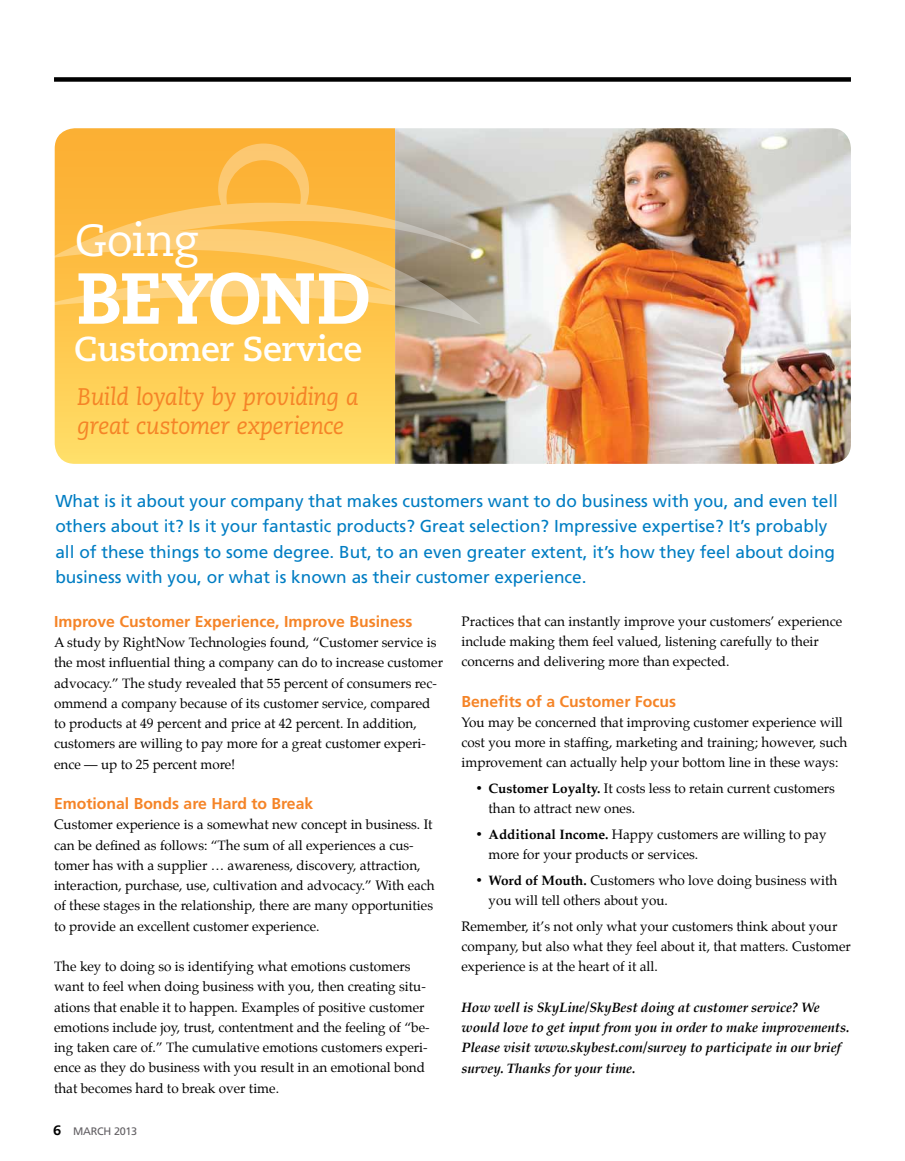
<style>
.page{position:relative;width:905px;height:1161px;background:#fff}
.page>*{position:absolute;margin:0;border:0;box-sizing:border-box;transform-origin:0 0}
.t1{font:800 72px "Caecilia LT Std";letter-spacing:-.02em;color:#fff}
.t2{font:45px "Caecilia LT Std";letter-spacing:-.02em;color:#fff}
.t3{font:700 34.5px "Caecilia LT Std";letter-spacing:-.015em;color:#fff}
.t4{font:italic 24px/28.5px "Caecilia LT Std";letter-spacing:-.015em;color:#f58427}
.t5{font:17.25px/25.5px "Frutiger";color:#007dc3}
.t6{font:700 15.75px "Frutiger";color:#f58427}
.t7{font:13.5px/20.2px "Palatino";color:#000}
.t8{font:italic 700 13.5px/20.2px "Palatino";letter-spacing:-.005em;color:#000}
.t9{font:10.8px "Frutiger";letter-spacing:-.02em;color:#625f63}
.s1{font-family:"Caecilia LT Std";font-weight:800;font-size:13.5px;color:#000}
.s2{font-weight:700}
</style>
<div class="page">
<div style="left:54px;top:77px;width:796px;height:5px;background:#000"></div>
<svg style="left:55px;top:128px;width:340px;height:336px;background:#fecf57"></svg>
<img style="left:395px;top:128px;width:455px;height:336px">
<svg style="left:54px;top:144px;width:428px;height:181px;background:#edbb5f"></svg>
<h2 class="t2" style="left:75px;top:215px;width:124px">Going</h2>
<h1 class="t1" style="left:76px;top:254px;width:295px">BEYOND</h1>
<h3 class="t3" style="left:74px;top:329px;width:289px">Customer Service</h3>
<h3 class="t4" style="left:77px;top:383px;width:283px">Build loyalty by providing a great customer experience</h3>
<p class="t5" style="left:55px;top:488px;width:784px">What is it about your company that makes customers want to do business with you, and even tell others about it? Is it your fantastic products? Great selection? Impressive expertise? It’s probably all of these things to some degree. But, to an even greater extent, it’s how they feel about doing business with you, or what is known as their customer experience.</p>
<p class="t6" style="left:54px;top:612px;width:360px">Improve Customer Experience, Improve Business</p>
<p class="t7" style="left:54px;top:632px;width:390px">A study by RightNow Technologies found, “Customer service is the most influential thing a company can do to increase customer advocacy.” The study revealed that 55 percent of consumers rec&shy;ommend a company because of its customer service, compared to products at 49 percent and price at 42 percent. In addition, customers are willing to pay more for a great customer experi&shy;ence — up to 25 percent more!</p>
<p class="t6" style="left:54px;top:794px;width:261px">Emotional Bonds are Hard to Break</p>
<p class="t7" style="left:54px;top:815px;width:382px">Customer experience is a somewhat new concept in business. It can be defined as follows: “The sum of all experiences a cus&shy;tomer has with a supplier … awareness, discovery, attraction, interaction, purchase, use, cultivation and advocacy.” With each of these stages in the relationship, there are many opportunities to provide an excellent customer experience.</p>
<p class="t7" style="left:54px;top:956px;width:377px">The key to doing so is identifying what emotions customers want to feel when doing business with you, then creating situ&shy;ations that enable it to happen. Examples of positive customer emotions include joy, trust, contentment and the feeling of “be&shy;ing taken care of.” The cumulative emotions customers experi&shy;ence as they do business with you result in an emotional bond that becomes hard to break over time.</p>
<p class="t9" style="left:53px;top:1125px;width:86px"><span class="s1">6</span> MARCH 2013</p>
<p class="t7" style="left:461px;top:611px;width:382px">Practices that can instantly improve your customers’ experience include making them feel valued, listening carefully to their concerns and delivering more than expected.</p>
<p class="t6" style="left:461px;top:692px;width:216px">Benefits of a Customer Focus</p>
<p class="t7" style="left:461px;top:712px;width:387px">You may be concerned that improving customer experience will cost you more in staffing, marketing and training; however, such improvement can actually help your bottom line in these ways:</p>
<p class="t7" style="left:488px;top:778px;width:348px;text-indent:-14px"><span class="s2">• Customer Loyalty.</span> It costs less to retain current customers than to attract new ones.</p>
<p class="t7" style="left:488px;top:824px;width:339px;text-indent:-14px"><span class="s2">• Additional Income.</span> Happy customers are willing to pay more for your products or services.</p>
<p class="t7" style="left:488px;top:870px;width:350px;text-indent:-14px"><span class="s2">• Word of Mouth.</span> Customers who love doing business with you will tell others about you.</p>
<p class="t7" style="left:461px;top:916px;width:391px">Remember, it’s not only what your customers think about your company, but also what they feel about it, that matters. Customer experience is at the heart of it all.</p>
<p class="t8" style="left:461px;top:997px;width:389px">How well is SkyLine/SkyBest doing at customer service? We would love to get input from you in order to make improvements.<br>Please visit www.skybest.com/survey to participate in our brief survey. Thanks for your time.</p>
</div>
